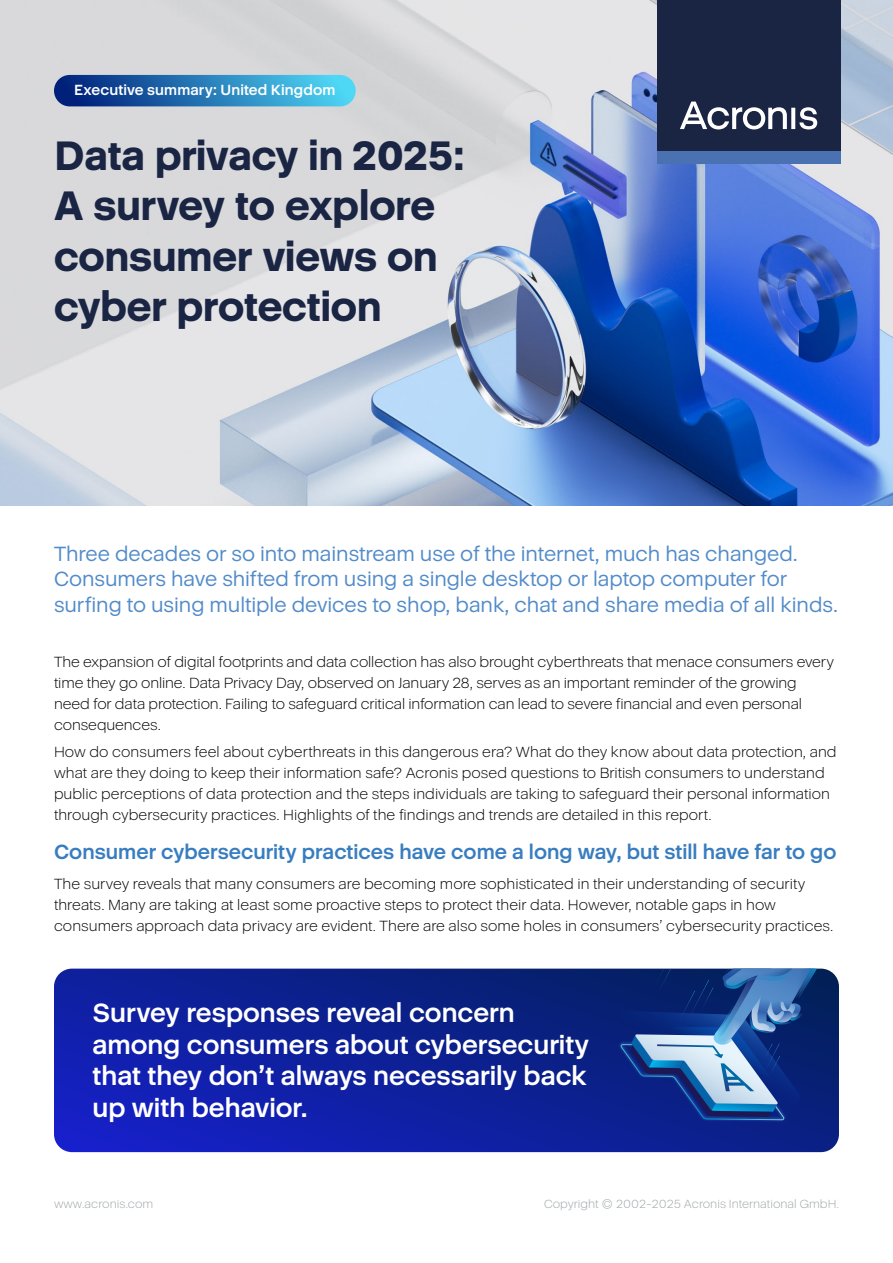
<style>
.page{position:relative;width:893px;height:1263px;background:#fff}
.page>*{position:absolute;margin:0;border:0;box-sizing:border-box;transform-origin:0 0}
.t1{font:800 42px/50.4px "Acronis Cyber";color:#1a2544}
.t2{font:700 27px/31.5px "Acronis Cyber";color:#fff}
.t3{font:21px/25.5px "Acronis Cyber";color:#528bc9}
.t4{font:700 21px "Acronis Cyber";color:#387dc0}
.t5{font:300 15px/21px "Acronis Cyber";color:#000}
.t6{font:700 15px "Acronis Cyber";letter-spacing:.01em;color:#fff}
.t7{font:300 12px "Acronis Cyber";color:#a0a6a9}
</style>
<div class="page">
<img style="left:0;top:0;width:893px;height:505px">
<svg style="left:54px;top:968px;width:785px;height:184px;background:#0f219a"></svg>
<img style="left:603px;top:995px;width:205px;height:157px">
<svg style="left:615px;top:968px;width:202px;height:153px;background:#325598"></svg>
<div style="left:657px;top:0;width:183px;height:151px;background:#1a2544"></div>
<div style="left:657px;top:151px;width:183px;height:13px;background:#4a72b3"></div>
<svg style="left:680px;top:102px;width:137px;height:27px"></svg>
<div style="left:54px;top:75px;width:302px;height:31px;background:linear-gradient(to right,#001875,#52ddf9);border-radius:16px"></div>
<p class="t6" style="left:74px;top:81px;width:263px">Executive summary: United Kingdom</p>
<h1 class="t1" style="left:54px;top:130px;width:412px">Data privacy in 2025:<br>A survey to explore consumer views on cyber protection</h1>
<h3 class="t3" style="left:54px;top:541px;width:786px">Three decades or so into mainstream use of the internet, much has changed.<br>Consumers have shifted from using a single desktop or laptop computer for surfing to using multiple devices to shop, bank, chat and share media of all kinds.</h3>
<p class="t5" style="left:54px;top:651px;width:781px">The expansion of digital footprints and data collection has also brought cyberthreats that menace consumers every time they go online. Data Privacy Day, observed on January 28, serves as an important reminder of the growing need for data protection. Failing to safeguard critical information can lead to severe financial and even personal consequences.</p>
<p class="t5" style="left:54px;top:741px;width:784px">How do consumers feel about cyberthreats in this dangerous era? What do they know about data protection, and what are they doing to keep their information safe? Acronis posed questions to British consumers to understand public perceptions of data protection and the steps individuals are taking to safeguard their personal information through cybersecurity practices. Highlights of the findings and trends are detailed in this report.</p>
<h3 class="t4" style="left:54px;top:839px;width:784px">Consumer cybersecurity practices have come a long way, but still have far to go</h3>
<p class="t5" style="left:54px;top:873px;width:781px">The survey reveals that many consumers are becoming more sophisticated in their understanding of security threats. Many are taking at least some proactive steps to protect their data. However, notable gaps in how consumers approach data privacy are evident. There are also some holes in consumers’ cybersecurity practices.</p>
<h2 class="t2" style="left:92px;top:997px;width:498px">Survey responses reveal concern among consumers about cybersecurity that they don’t always necessarily back up with behavior.</h2>
<p class="t7" style="left:54px;top:1196px;width:101px">www.acronis.com</p>
<p class="t7" style="left:544px;top:1197px;width:296px">Copyright © 2002-2025 Acronis International GmbH.</p>
</div>
